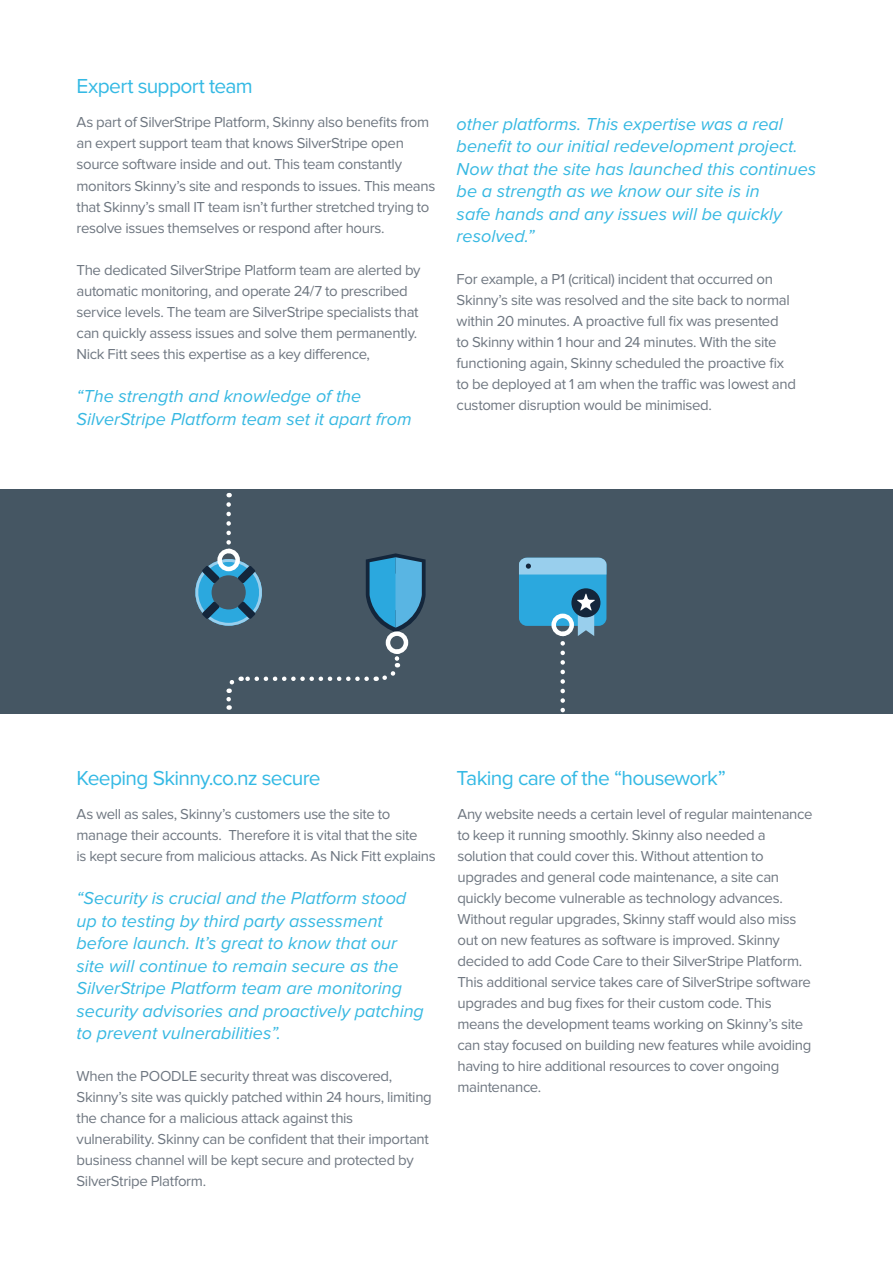
<style>
.page{position:relative;width:893px;height:1263px;background:#fff}
.page>*{position:absolute;margin:0;border:0;box-sizing:border-box;transform-origin:0 0}
.t1{font:21px "Proxima Nova";letter-spacing:-.035em;color:#34b9e4}
.t2{font:italic 18px/22.5px "Proxima Nova";color:#36b8e2}
.t3{font:15px/21px "Proxima Nova";letter-spacing:-.025em;color:#6f7781}
</style>
<div class="page">
<div style="left:0;top:489px;width:893px;height:225px;background:#455663"></div>
<svg style="left:195px;top:559px;width:67px;height:67px"></svg>
<svg style="left:365px;top:553px;width:61px;height:90px"></svg>
<div style="left:521px;top:560px;width:83px;height:64px;background:#2ba8de;border-radius:4px"></div>
<div style="left:519px;top:558px;width:87px;height:68px;border:10px solid #2ba8de;border-radius:3px"></div>
<svg style="left:519px;top:557px;width:88px;height:22px"></svg>
<div style="left:571px;top:588px;width:29px;height:29px;background:#14263b;border-radius:50%"></div>
<svg style="left:577px;top:593px;width:18px;height:43px"></svg>
<svg style="left:375px;top:649px;width:24px;height:32px"></svg>
<svg style="left:226px;top:676px;width:141px;height:17px"></svg>
<svg style="left:226px;top:699px;width:5px;height:11px"></svg>
<div style="left:386px;top:631px;width:22px;height:23px;border:4px solid #fff;border-radius:50%"></div>
<svg style="left:226px;top:504px;width:5px;height:45px"></svg>
<div style="left:217px;top:549px;width:23px;height:22px;border:4px solid #fff;border-radius:50%"></div>
<svg style="left:560px;top:643px;width:5px;height:70px"></svg>
<div style="left:551px;top:614px;width:23px;height:22px;border:4px solid #fff;border-radius:50%"></div>
<h1 class="t1" style="left:77px;top:74px;width:178px">Expert support team</h1>
<p class="t3" style="left:77px;top:112px;width:360px">As part of SilverStripe Platform, Skinny also benefits from an expert support team that knows SilverStripe open source software inside and out. This team constantly monitors Skinny’s site and responds to issues. This means that Skinny’s small IT team isn’t further stretched trying to resolve issues themselves or respond after hours.</p>
<p class="t3" style="left:77px;top:259px;width:345px">The dedicated SilverStripe Platform team are alerted by automatic monitoring, and operate 24/7 to prescribed service levels. The team are SilverStripe specialists that can quickly assess issues and solve them permanently.<br>Nick Fitt sees this expertise as a key difference,</p>
<p class="t2" style="left:77px;top:385px;width:337px">“The strength and knowledge of the<br>SilverStripe Platform team set it apart from</p>
<p class="t2" style="left:457px;top:113px;width:361px">other platforms. This expertise was a real benefit to our initial redevelopment project.<br>Now that the site has launched this continues be a strength as we know our site is in<br>safe hands and any issues will be quickly resolved.”</p>
<p class="t3" style="left:457px;top:269px;width:341px">For example, a P1 (critical) incident that occurred on Skinny’s site was resolved and the site back to normal within 20 minutes. A proactive full fix was presented<br>to Skinny within 1 hour and 24 minutes. With the site functioning again, Skinny scheduled the proactive fix to be deployed at 1 am when the traffic was lowest and customer disruption would be minimised.</p>
<h1 class="t1" style="left:77px;top:765px;width:246px">Keeping Skinny.co.nz secure</h1>
<h1 class="t1" style="left:457px;top:765px;width:271px">Taking care of the “housework”</h1>
<p class="t3" style="left:77px;top:804px;width:361px">As well as sales, Skinny’s customers use the site to manage their accounts. Therefore it is vital that the site<br>is kept secure from malicious attacks. As Nick Fitt explains</p>
<p class="t2" style="left:77px;top:887px;width:349px">“Security is crucial and the Platform stood up to testing by third party assessment before launch. It’s great to know that our site will continue to remain secure as the SilverStripe Platform team are monitoring security advisories and proactively patching to prevent vulnerabilities”.</p>
<p class="t3" style="left:77px;top:1066px;width:357px">When the POODLE security threat was discovered, Skinny’s site was quickly patched within 24 hours, limiting the chance for a malicious attack against this vulnerability. Skinny can be confident that their important business channel will be kept secure and protected by SilverStripe Platform.</p>
<p class="t3" style="left:457px;top:804px;width:357px">Any website needs a certain level of regular maintenance to keep it running smoothly. Skinny also needed a solution that could cover this. Without attention to upgrades and general code maintenance, a site can quickly become vulnerable as technology advances.<br>Without regular upgrades, Skinny staff would also miss out on new features as software is improved. Skinny decided to add Code Care to their SilverStripe Platform.<br>This additional service takes care of SilverStripe software upgrades and bug fixes for their custom code. This means the development teams working on Skinny’s site can stay focused on building new features while avoiding having to hire additional resources to cover ongoing maintenance.</p>
</div>
